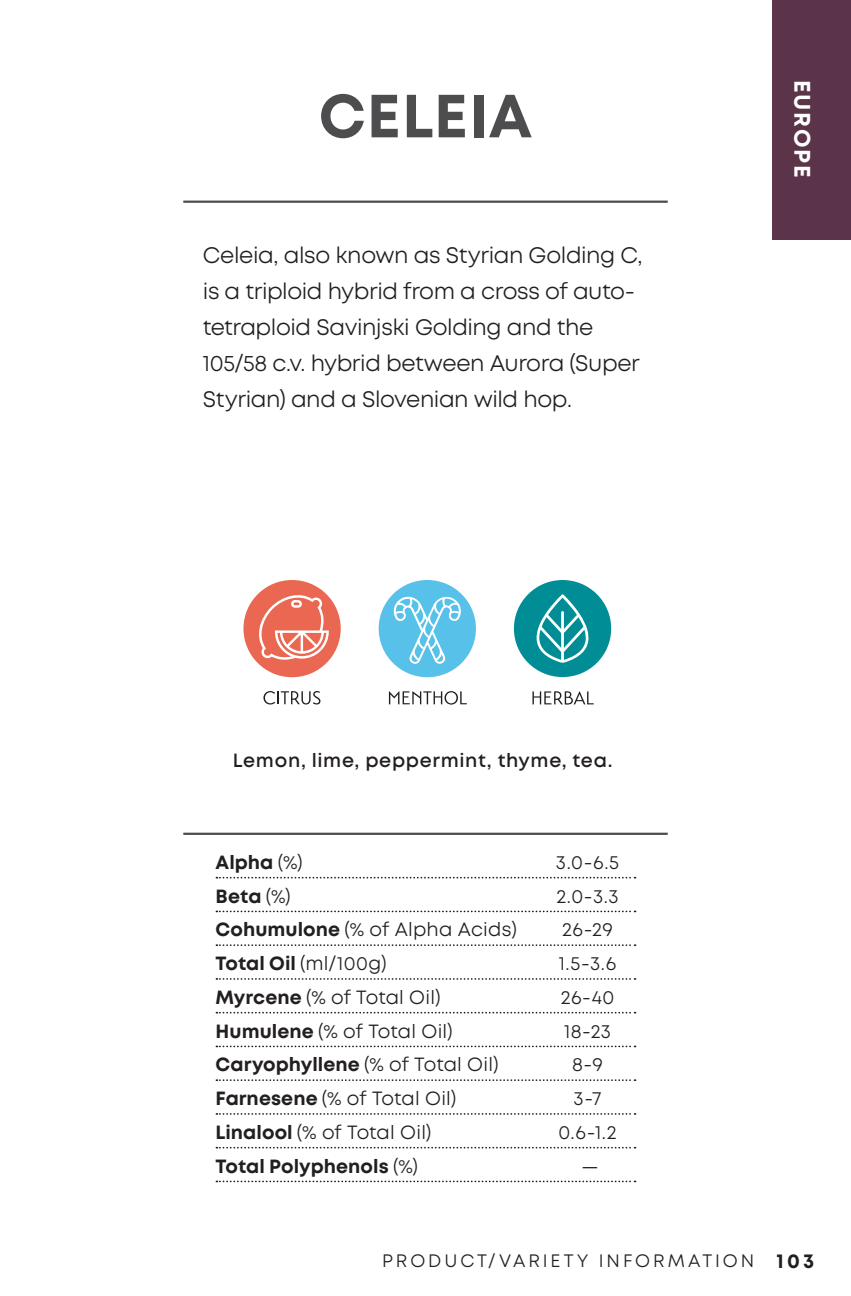
<style>
.page{position:relative;width:851px;height:1296px;background:#fff}
.page>*{position:absolute;margin:0;border:0;box-sizing:border-box;transform-origin:0 0}
.t1{font:700 60.75px "Mont";letter-spacing:.02em;color:#4d4d4f}
.t2{font:22.5px/36px "Mont";letter-spacing:-.02em;color:#231f20}
.t3{font:700 22.5px "Mont";letter-spacing:.085em;color:#fff}
.t4{font:19.12px "Mont";letter-spacing:.005em;color:#231f20}
.t5{font:700 19.12px "Mont";letter-spacing:.005em;color:#231f20}
.t6{font:600 19.12px "Mont";letter-spacing:.035em;color:#231f20}
.t7{font:18px "Mont";letter-spacing:.165em;color:#231f20}
.s1{font-weight:400}
.s2{font-weight:700}
.s3{font-weight:700;font-size:20.25px}
</style>
<div class="page">
<div style="left:772px;top:0;width:78px;height:240px;background:#5b344a"></div>
<hr style="left:183px;top:201px;width:484px;height:2px;background:#4d4d4f">
<svg style="left:216px;top:877px;width:419px;height:2px"></svg>
<svg style="left:216px;top:911px;width:419px;height:1px"></svg>
<svg style="left:216px;top:944px;width:419px;height:2px"></svg>
<svg style="left:216px;top:978px;width:419px;height:2px"></svg>
<svg style="left:216px;top:1012px;width:419px;height:2px"></svg>
<svg style="left:216px;top:1046px;width:419px;height:1px"></svg>
<svg style="left:216px;top:1079px;width:419px;height:2px"></svg>
<svg style="left:216px;top:1113px;width:419px;height:2px"></svg>
<svg style="left:216px;top:1147px;width:419px;height:2px"></svg>
<svg style="left:216px;top:1181px;width:419px;height:1px"></svg>
<svg style="left:263px;top:691px;width:57px;height:14px"></svg>
<div style="left:243px;top:580px;width:98px;height:97px;background:#ea6752;border-radius:50%"></div>
<svg style="left:255px;top:592px;width:74px;height:68px"></svg>
<svg style="left:532px;top:691px;width:61px;height:14px"></svg>
<div style="left:514px;top:580px;width:97px;height:97px;background:#008d96;border-radius:50%"></div>
<svg style="left:536px;top:594px;width:52px;height:69px"></svg>
<svg style="left:389px;top:691px;width:78px;height:14px"></svg>
<div style="left:378px;top:580px;width:98px;height:97px;background:#57c1e9;border-radius:50%"></div>
<svg style="left:393px;top:596px;width:68px;height:68px"></svg>
<hr style="left:183px;top:833px;width:484px;height:2px;background:#4d4d4f">
<h1 class="t1" style="left:319px;top:77px;width:215px">CELEIA</h1>
<p class="t2" style="left:203px;top:238px;width:441px">Celeia, also known as Styrian Golding C, is a triploid hybrid from a cross of auto&shy;tetraploid Savinjski Golding and the 105/58 c.v. hybrid between Aurora (Super Styrian) and a Slovenian wild hop.</p>
<p class="t6" style="left:233px;top:748px;width:381px">Lemon, lime, peppermint, thyme, tea.</p>
<p class="t5" style="left:215px;top:850px;width:89px">Alpha <span class="s1">(%)</span></p>
<p class="t4" style="left:556px;top:850px;width:65px">3.0-6.5</p>
<p class="t5" style="left:215px;top:883px;width:77px">Beta <span class="s1">(%)</span></p>
<p class="t4" style="left:556px;top:884px;width:64px">2.0-3.3</p>
<p class="t4" style="left:215px;top:917px;width:303px"><span class="s2">Cohumulone</span> (% of Alpha Acids)</p>
<p class="t4" style="left:562px;top:917px;width:52px">26-29</p>
<p class="t4" style="left:215px;top:951px;width:172px"><span class="s2">Total Oil</span> (ml/100g)</p>
<p class="t4" style="left:559px;top:951px;width:59px">1.5-3.6</p>
<p class="t4" style="left:215px;top:985px;width:226px"><span class="s2">Myrcene</span> (% of Total Oil)</p>
<p class="t4" style="left:561px;top:985px;width:55px">26-40</p>
<p class="t4" style="left:215px;top:1019px;width:238px"><span class="s2">Humulene</span> (% of Total Oil)</p>
<p class="t4" style="left:564px;top:1019px;width:48px">18-23</p>
<p class="t5" style="left:215px;top:1052px;width:284px">Caryophyllene <span class="s1">(% of Total Oil)</span></p>
<p class="t4" style="left:572px;top:1052px;width:32px">8-9</p>
<p class="t4" style="left:215px;top:1086px;width:242px"><span class="s2">Farnesene</span> (% of Total Oil)</p>
<p class="t4" style="left:573px;top:1086px;width:29px">3-7</p>
<p class="t4" style="left:215px;top:1120px;width:217px"><span class="s2">Linalool</span> (% of Total Oil)</p>
<p class="t4" style="left:558px;top:1120px;width:60px">0.6-1.2</p>
<p class="t5" style="left:215px;top:1153px;width:204px">Total Polyphenols <span class="s1">(%)</span></p>
<p class="t4" style="left:581px;top:1154px;width:19px">—</p>
<p class="t3" style="left:817px;top:80px;width:99px;rotate:90deg">EUROPE</p>
<p class="t7" style="left:382px;top:1250px;width:433px">PRODUCT/VARIETY INFORMATION <span class="s3">103</span></p>
</div>
